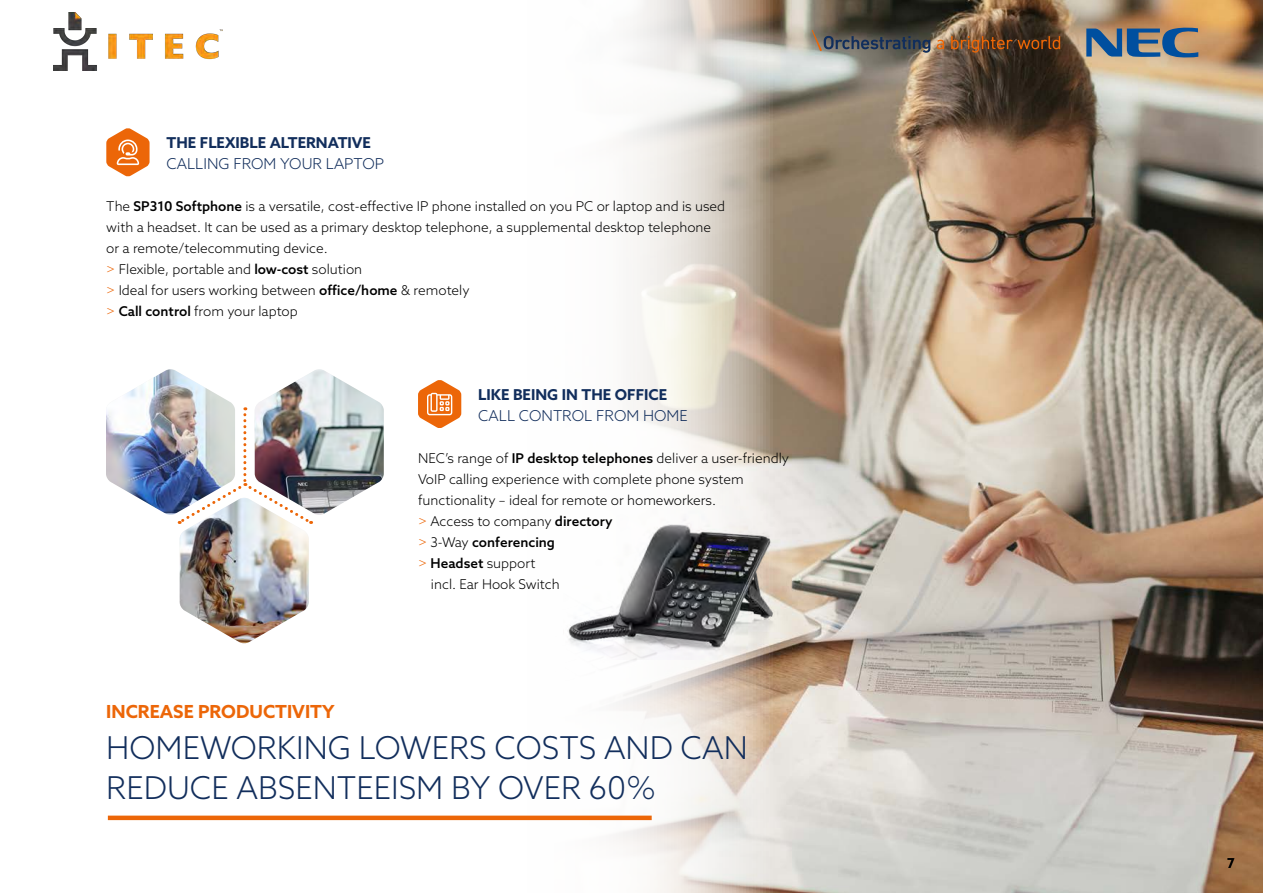
<style>
.page{position:relative;width:1263px;height:893px;background:#fff}
.page>*{position:absolute;margin:0;border:0;box-sizing:border-box;transform-origin:0 0}
.t1{font:300 31.5px/40.5px "Azo Sans";color:#122e5c}
.t2{font:700 18px "Azo Sans";color:#ec6608}
.t3{font:700 15px "Azo Sans";color:#122e5c}
.t4{font:300 15px "Azo Sans";color:#122e5c}
.t5{font:300 13.5px/21px "Azo Sans";color:#000}
.t6{font:500 13.5px "Azo Sans";color:#000}
.s1{font-weight:500}
.s2{color:#ec6608}
.s3{font-weight:300;color:#ec6608}
.s4{font-weight:300}
</style>
<div class="page">
<img style="left:427px;top:0;width:836px;height:893px">
<svg style="left:937px;top:40px;width:7px;height:9px"></svg>
<svg style="left:951px;top:36px;width:109px;height:17px;background:#6b401f"></svg>
<svg style="left:812px;top:30px;width:118px;height:23px;background:#525454"></svg>
<svg style="left:1086px;top:27px;width:112px;height:31px;background:#66798b"></svg>
<hr style="left:108px;top:816px;width:544px;height:4px;background:#ec6608">
<svg style="left:418px;top:380px;width:43px;height:48px"></svg>
<svg style="left:106px;top:128px;width:44px;height:49px"></svg>
<img style="left:564px;top:506px;width:223px;height:153px">
<img style="left:570px;top:526px;width:203px;height:121px">
<img style="left:106px;top:369px;width:278px;height:275px">
<img style="left:53px;top:13px;width:169px;height:57px">
<p class="t3" style="left:167px;top:133px;width:206px">THE FLEXIBLE ALTERNATIVE</p>
<p class="t4" style="left:167px;top:154px;width:219px">CALLING FROM YOUR LAPTOP</p>
<p class="t5" style="left:106px;top:196px;width:620px">The <span class="s1">SP310 Softphone</span> is a versatile, cost-effective IP phone installed on you PC or laptop and is used with a headset. It can be used as a primary desktop telephone, a supplemental desktop telephone or a remote/telecommuting device.<br><span class="s2">&gt;</span> Flexible, portable and <span class="s1">low-cost</span> solution<br><span class="s2">&gt;</span> Ideal for users working between <span class="s1">office/home</span> &amp; remotely<br><span class="s2">&gt;</span> <span class="s1">Call control</span> from your laptop</p>
<p class="t3" style="left:478px;top:385px;width:190px">LIKE BEING IN THE OFFICE</p>
<p class="t4" style="left:478px;top:406px;width:211px">CALL CONTROL FROM HOME</p>
<p class="t5" style="left:418px;top:448px;width:372px">NEC’s range of <span class="s1">IP desktop telephones</span> deliver a user-friendly</p>
<p class="t5" style="left:418px;top:469px;width:327px">VoIP calling experience with complete phone system</p>
<p class="t5" style="left:418px;top:490px;width:299px">functionality – ideal for remote or homeworkers.</p>
<p class="t5" style="left:418px;top:511px;width:196px"><span class="s2">&gt;</span> Access to company <span class="s1">directory</span></p>
<p class="t6" style="left:418px;top:533px;width:138px"><span class="s3">&gt;</span> <span class="s4">3-Way</span> conferencing</p>
<p class="t6" style="left:418px;top:554px;width:119px"><span class="s3">&gt;</span> Headset <span class="s4">support</span></p>
<p class="t5" style="left:431px;top:574px;width:130px">incl. Ear Hook Switch</p>
<h2 class="t2" style="left:106px;top:700px;width:230px">INCREASE PRODUCTIVITY</h2>
<h1 class="t1" style="left:106px;top:727px;width:643px">HOMEWORKING LOWERS COSTS AND CAN<br>REDUCE ABSENTEEISM BY OVER 60%</h1>
<p class="t6" style="left:1227px;top:854px;width:9px">7</p>
</div>
